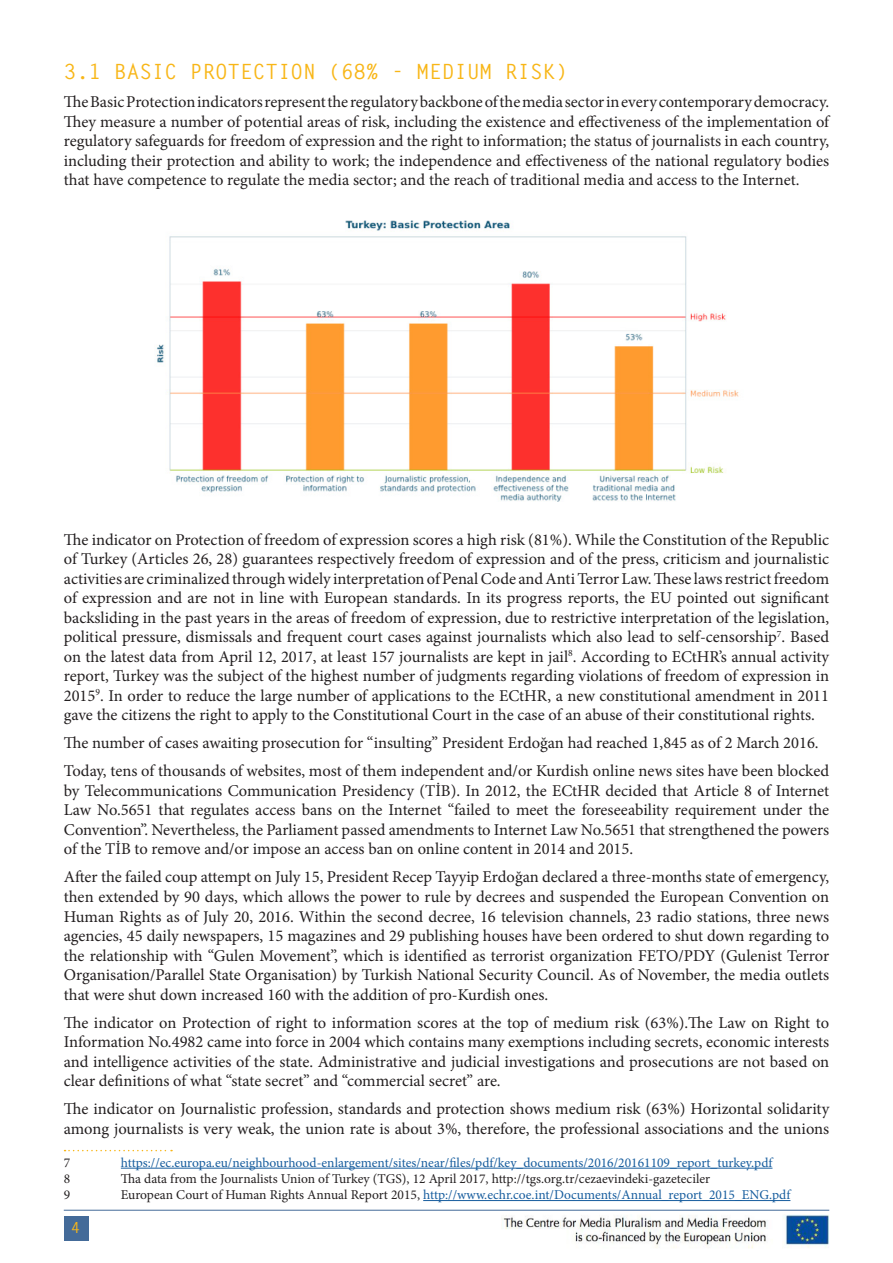
<style>
.page{position:relative;width:893px;height:1263px;background:#fff}
.page>*{position:absolute;margin:0;border:0;box-sizing:border-box;transform-origin:0 0}
.t1{font:700 21px "Letter Gothic Std";color:#f8b617}
.t2{font:16.5px/19.5px "Minion Pro";letter-spacing:-.005em;color:#231f20;text-align:justify}
.t3{font:700 15px "Letter Gothic Std";color:#f8b617}
.t4{font:13.5px "Minion Pro";color:#175d9e}
.t5{font:13.5px "Minion Pro";color:#231f20}
.s1{color:#231f20}
</style>
<div class="page">
<hr style="left:64px;top:1210px;width:765px;height:1px;background:#446b99">
<div style="left:64px;top:1216px;width:24px;height:24px;background:#446b99"></div>
<img style="left:502px;top:1214px;width:327px;height:34px">
<svg style="left:65px;top:1150px;width:107px;height:1px"></svg>
<hr style="left:121px;top:1168px;width:651px;height:1px;background:#175d9e">
<hr style="left:423px;top:1200px;width:367px;height:1px;background:#175d9e">
<img style="left:157px;top:220px;width:582px;height:282px">
<p class="t1" style="left:64px;top:59px;width:506px">3.1 BASIC PROTECTION (68% - MEDIUM RISK)</p>
<p class="t2" style="left:64px;top:92px;width:767px">The Basic Protection indicators represent the regulatory backbone of the media sector in every contemporary democracy.<br>They measure a number of potential areas of risk, including the existence and effectiveness of the implementation of regulatory safeguards for freedom of expression and the right to information; the status of journalists in each country, including their protection and ability to work; the independence and effectiveness of the national regulatory bodies that have competence to regulate the media sector; and the reach of traditional media and access to the Internet.</p>
<p class="t2" style="left:64px;top:530px;width:767px">The indicator on Protection of freedom of expression scores a high risk (81%). While the Constitution of the Republic of Turkey (Articles 26, 28) guarantees respectively freedom of expression and of the press, criticism and journalistic activities are criminalized through widely interpretation of Penal Code and Anti Terror Law. These laws restrict freedom of expression and are not in line with European standards. In its progress reports, the EU pointed out significant backsliding in the past years in the areas of freedom of expression, due to restrictive interpretation of the legislation, political pressure, dismissals and frequent court cases against journalists which also lead to self-censorship<sup>7</sup>. Based on the latest data from April 12, 2017, at least 157 journalists are kept in jail<sup>8</sup>. According to ECtHR’s annual activity report, Turkey was the subject of the highest number of judgments regarding violations of freedom of expression in 2015<sup>9</sup>. In order to reduce the large number of applications to the ECtHR, a new constitutional amendment in 2011 gave the citizens the right to apply to the Constitutional Court in the case of an abuse of their constitutional rights.</p>
<p class="t2" style="left:64px;top:733px;width:756px">The number of cases awaiting prosecution for “insulting” President Erdoğan had reached 1,845 as of 2 March 2016.</p>
<p class="t2" style="left:64px;top:761px;width:767px">Today, tens of thousands of websites, most of them independent and/or Kurdish online news sites have been blocked by Telecommunications Communication Presidency (TİB). In 2012, the ECtHR decided that Article 8 of Internet Law No.5651 that regulates access bans on the Internet “failed to meet the foreseeability requirement under the Convention”. Nevertheless, the Parliament passed amendments to Internet Law No.5651 that strengthened the powers of the TİB to remove and/or impose an access ban on online content in 2014 and 2015.</p>
<p class="t2" style="left:64px;top:867px;width:767px">After the failed coup attempt on July 15, President Recep Tayyip Erdoğan declared a three-months state of emergency, then extended by 90 days, which allows the power to rule by decrees and suspended the European Convention on Human Rights as of July 20, 2016. Within the second decree, 16 television channels, 23 radio stations, three news agencies, 45 daily newspapers, 15 magazines and 29 publishing houses have been ordered to shut down regarding to the relationship with “Gulen Movement”, which is identified as terrorist organization FETO/PDY (Gulenist Terror Organisation/Parallel State Organisation) by Turkish National Security Council. As of November, the media outlets that were shut down increased 160 with the addition of pro-Kurdish ones.</p>
<p class="t2" style="left:64px;top:1012px;width:767px">The indicator on Protection of right to information scores at the top of medium risk (63%).The Law on Right to Information No.4982 came into force in 2004 which contains many exemptions including secrets, economic interests and intelligence activities of the state. Administrative and judicial investigations and prosecutions are not based on clear definitions of what “state secret” and “commercial secret” are.</p>
<p class="t2" style="left:64px;top:1099px;width:767px">The indicator on Journalistic profession, standards and protection shows medium risk (63%) Horizontal solidarity among journalists is very weak, the union rate is about 3%, therefore, the professional associations and the unions</p>
<p class="t5" style="left:64px;top:1153px;width:8px">7</p>
<p class="t4" style="left:121px;top:1153px;width:653px">https://ec.europa.eu/neighbourhood-enlargement/sites/near/files/pdf/key_documents/2016/20161109_report_turkey.pdf</p>
<p class="t5" style="left:64px;top:1170px;width:8px">8</p>
<p class="t5" style="left:121px;top:1170px;width:591px">Tha data from the Journalists Union of Turkey (TGS), 12 April 2017, http://tgs.org.tr/cezaevindeki-gazeteciler</p>
<p class="t5" style="left:64px;top:1186px;width:8px">9</p>
<p class="t4" style="left:121px;top:1186px;width:671px"><span class="s1">European Court of Human Rights Annual Report 2015,</span> http://www.echr.coe.int/Documents/Annual_report_2015_ENG.pdf</p>
<p class="t3" style="left:71px;top:1219px;width:10px">4</p>
</div>
